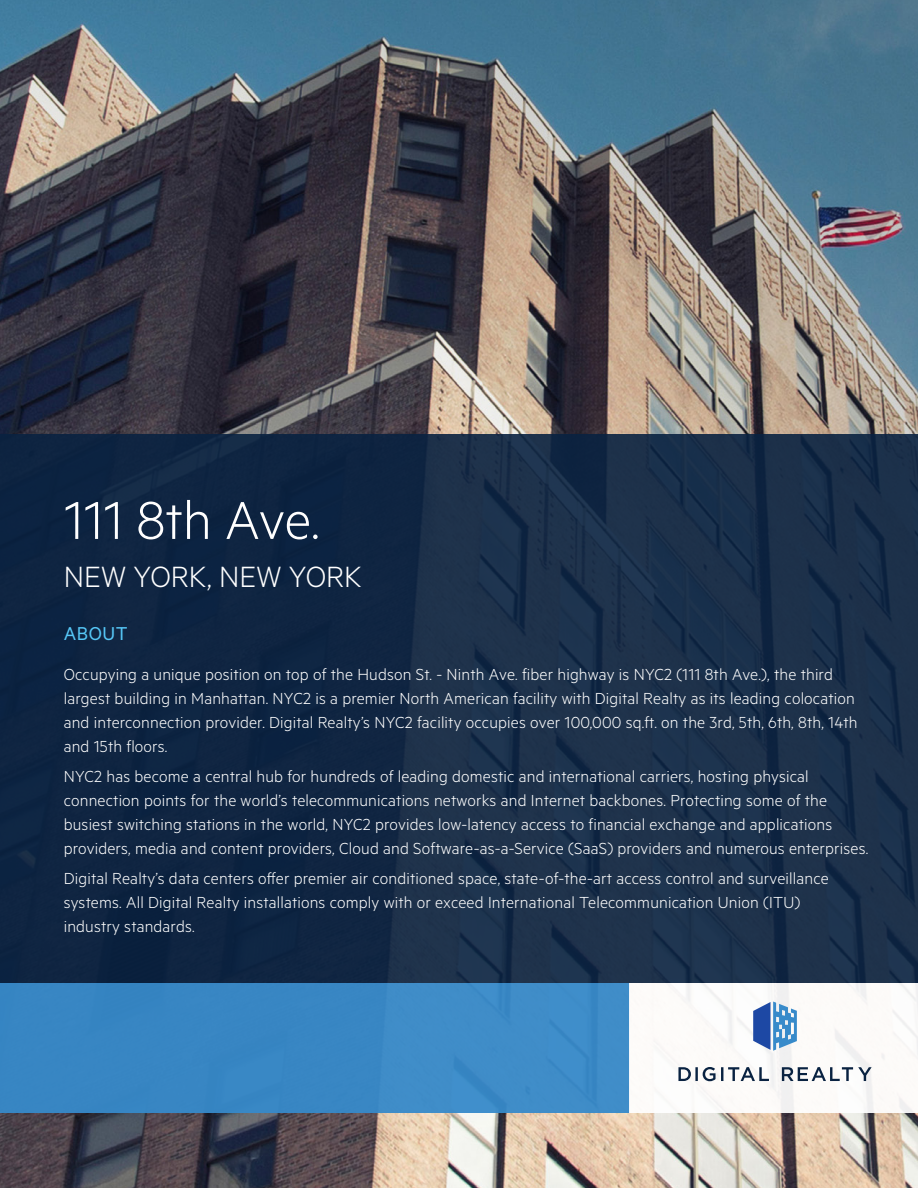
<style>
.page{position:relative;width:918px;height:1188px;background:#fff}
.page>*{position:absolute;margin:0;border:0;box-sizing:border-box;transform-origin:0 0}
.t1{font:300 60px "Metric";color:#fff}
.t2{font:300 33px "Metric";color:#fff}
.t3{font:21px "Metric";letter-spacing:.025em;color:#56c7f7}
.t4{font:300 18px/24px "Metric";letter-spacing:.01em;color:#fff}
</style>
<div class="page">
<img style="left:0;top:0;width:918px;height:1188px">
<div style="left:0;top:434px;width:918px;height:549px;background:#152b46"></div>
<div style="left:0;top:983px;width:629px;height:129px;background:#3886c3"></div>
<div style="left:629px;top:983px;width:289px;height:129px;background:#fff"></div>
<svg style="left:678px;top:1067px;width:194px;height:14px"></svg>
<svg style="left:753px;top:1002px;width:44px;height:49px"></svg>
<h1 class="t1" style="left:64px;top:485px;width:257px">111 8th Ave.</h1>
<h2 class="t2" style="left:64px;top:557px;width:300px">NEW YORK, NEW YORK</h2>
<p class="t3" style="left:64px;top:621px;width:65px">ABOUT</p>
<p class="t4" style="left:64px;top:661px;width:795px">Occupying a unique position on top of the Hudson St. - Ninth Ave. fiber highway is NYC2 (111 8th Ave.), the third largest building in Manhattan. NYC2 is a premier North American facility with Digital Realty as its leading colocation and interconnection provider. Digital Realty’s NYC2 facility occupies over 100,000 sq.ft. on the 3rd, 5th, 6th, 8th, 14th and 15th floors.</p>
<p class="t4" style="left:64px;top:764px;width:806px">NYC2 has become a central hub for hundreds of leading domestic and international carriers, hosting physical connection points for the world’s telecommunications networks and Internet backbones. Protecting some of the busiest switching stations in the world, NYC2 provides low-latency access to financial exchange and applications providers, media and content providers, Cloud and Software-as-a-Service (SaaS) providers and numerous enterprises.</p>
<p class="t4" style="left:64px;top:866px;width:767px">Digital Realty’s data centers offer premier air conditioned space, state-of-the-art access control and surveillance systems. All Digital Realty installations comply with or exceed International Telecommunication Union (ITU) industry standards.</p>
</div>
